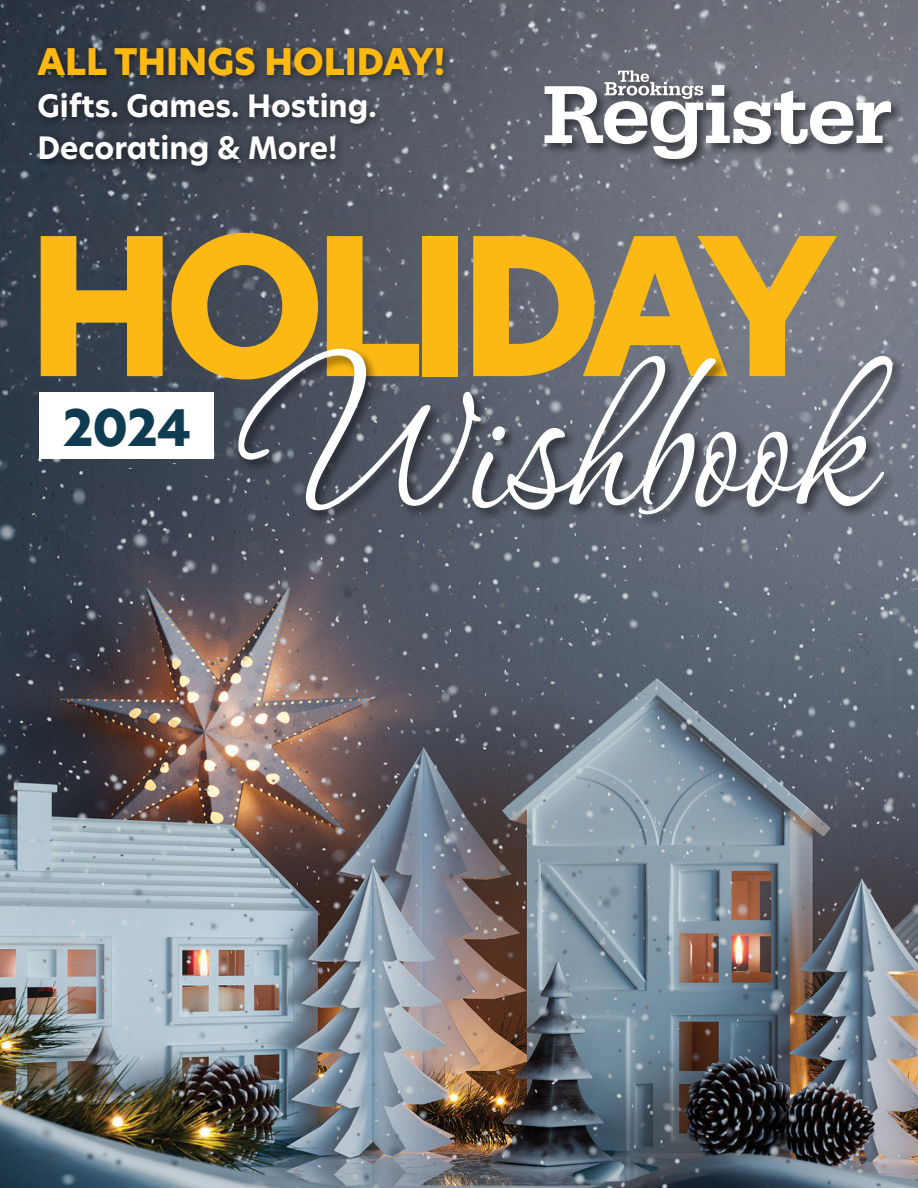
<style>
.page{position:relative;width:918px;height:1188px;background:#fff}
.page>*{position:absolute;margin:0;border:0;box-sizing:border-box;transform-origin:0 0}
.t1{font:249.75px "Corinthia";color:#fff;scale:.9 1}
.t2{font:800 187.65px "New Hero";letter-spacing:-.07em;color:#fdb913}
.t3{font:800 49.2px "New Hero";color:#103c52}
.t4{font:800 36px "New Hero";color:#fdb913}
.t5{font:700 30.3px/41.7px "New Hero";color:#fff}
</style>
<div class="page">
<img style="left:0;top:0;width:918px;height:1188px">
<div style="left:40px;top:393px;width:174px;height:66px;background:#fff"></div>
<div style="left:235px;top:346px;width:671px;height:182px;background:#000;opacity:.5"></div>
<div style="left:33px;top:42px;width:420px;height:134px;background:#000;opacity:.5"></div>
<div style="left:542px;top:68px;width:362px;height:103px;background:#000;opacity:.5"></div>
<svg style="left:545px;top:70px;width:346px;height:89px"></svg>
<p class="t4" style="left:38px;top:38px;width:409px">ALL THINGS HOLIDAY!</p>
<p class="t5" style="left:38px;top:85px;width:341px">Gifts. Games. Hosting.<br>Decorating &amp; More!</p>
<h2 class="t2" style="left:27px;top:179px;width:811px">HOLIDAY</h2>
<h3 class="t3" style="left:63px;top:394px;width:130px">2024</h3>
<h1 class="t1" style="left:240px;top:293px;width:700px">Wishbook</h1>
</div>
